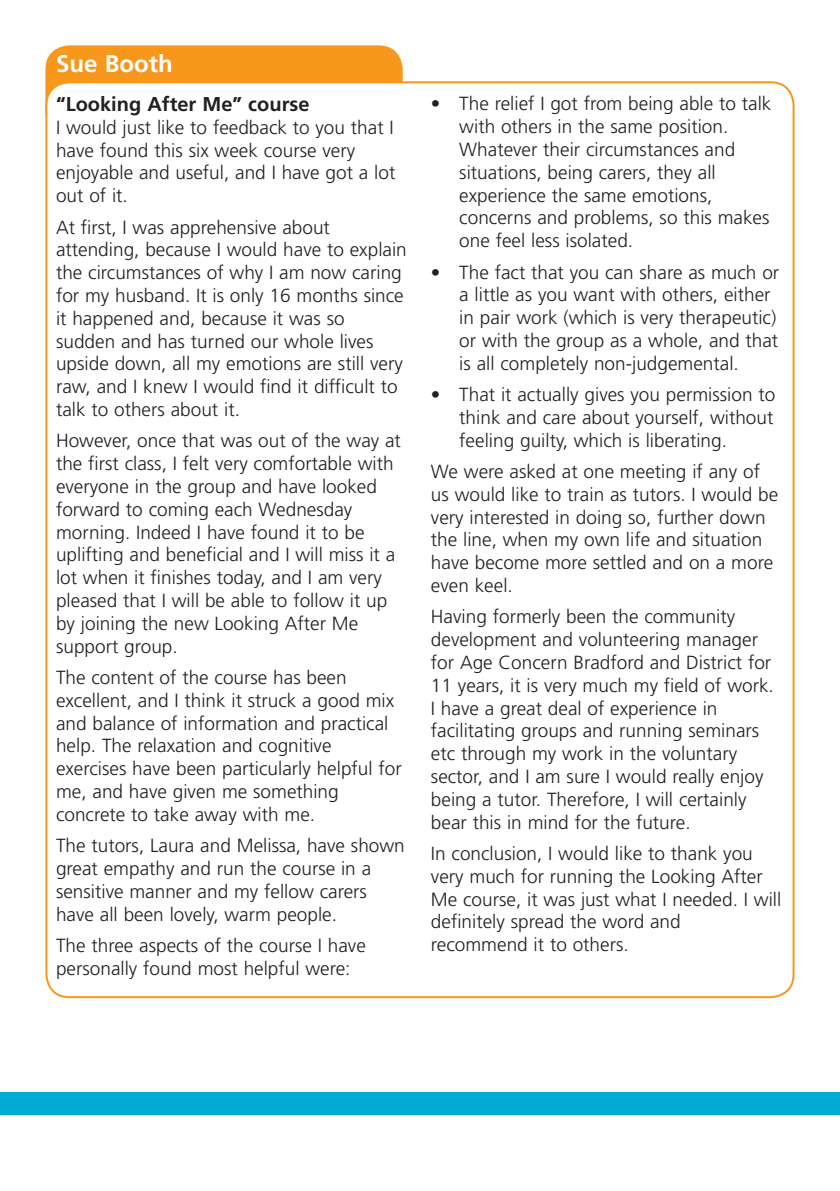
<style>
.page{position:relative;width:840px;height:1191px;background:#fff}
.page>*{position:absolute;margin:0;border:0;box-sizing:border-box;transform-origin:0 0}
.patient_name{font:700 24px "Frutiger";color:#fff}
.subhead_3{font:700 20px "Frutiger";color:#231f20}
.body_text{font:300 19px/22.8px "Frutiger";color:#231f20}
.body_text_indents{font:300 19px/22.8px "Frutiger";color:#231f20}
</style>
<div class="page">
<div style="left:0;top:1092px;width:839px;height:23px;background:#00acd5"></div>
<div style="left:45px;top:45px;width:357px;height:91px;background:#f7981d;border-radius:24px"></div>
<div style="left:46px;top:82px;width:747px;height:915px;background:#fff;border-radius:23px"></div>
<p class="patient_name" style="left:56px;top:50px;width:118px">Sue Booth</p>
<p class="subhead_3" style="left:56px;top:92px;width:255px">“Looking After Me” course</p>
<p class="body_text" style="left:56px;top:116px;width:340px">I would just like to feedback to you that I have found this six week course very enjoyable and useful, and I have got a lot out of it.</p>
<p class="body_text" style="left:56px;top:216px;width:352px">At first, I was apprehensive about attending, because I would have to explain the circumstances of why I am now caring for my husband. It is only 16 months since it happened and, because it was so sudden and has turned our whole lives upside down, all my emotions are still very raw, and I knew I would find it difficult to talk to others about it.</p>
<p class="body_text" style="left:56px;top:429px;width:346px">However, once that was out of the way at the first class, I felt very comfortable with everyone in the group and have looked forward to coming each Wednesday morning. Indeed I have found it to be uplifting and beneficial and I will miss it a lot when it finishes today, and I am very pleased that I will be able to follow it up by joining the new Looking After Me support group.</p>
<p class="body_text" style="left:56px;top:666px;width:347px">The content of the course has been excellent, and I think it struck a good mix and balance of information and practical help. The relaxation and cognitive exercises have been particularly helpful for me, and have given me something concrete to take away with me.</p>
<p class="body_text" style="left:56px;top:834px;width:350px">The tutors, Laura and Melissa, have shown great empathy and run the course in a sensitive manner and my fellow carers have all been lovely, warm people.</p>
<p class="body_text" style="left:56px;top:934px;width:311px">The three aspects of the course I have personally found most helpful were:</p>
<p class="body_text_indents" style="left:459px;top:92px;width:313px;text-indent:-28px">• The relief I got from being able to talk with others in the same position.<br>Whatever their circumstances and situations, being carers, they all experience the same emotions, concerns and problems, so this makes one feel less isolated.</p>
<p class="body_text_indents" style="left:459px;top:260px;width:321px;text-indent:-28px">• The fact that you can share as much or a little as you want with others, either in pair work (which is very therapeutic) or with the group as a whole, and that is all completely non-judgemental.</p>
<p class="body_text_indents" style="left:459px;top:383px;width:317px;text-align:justify;text-indent:-28px">• That it actually gives you permission to think and care about yourself, without feeling guilty, which is liberating.</p>
<p class="body_text" style="left:430px;top:460px;width:348px">We were asked at one meeting if any of us would like to train as tutors. I would be very interested in doing so, further down the line, when my own life and situation have become more settled and on a more even keel.</p>
<p class="body_text" style="left:430px;top:605px;width:344px">Having formerly been the community development and volunteering manager for Age Concern Bradford and District for 11 years, it is very much my field of work.<br>I have a great deal of experience in facilitating groups and running seminars etc through my work in the voluntary sector, and I am sure I would really enjoy being a tutor. Therefore, I will certainly bear this in mind for the future.</p>
<p class="body_text" style="left:430px;top:842px;width:352px">In conclusion, I would like to thank you very much for running the Looking After Me course, it was just what I needed. I will definitely spread the word and recommend it to others.</p>
</div>
